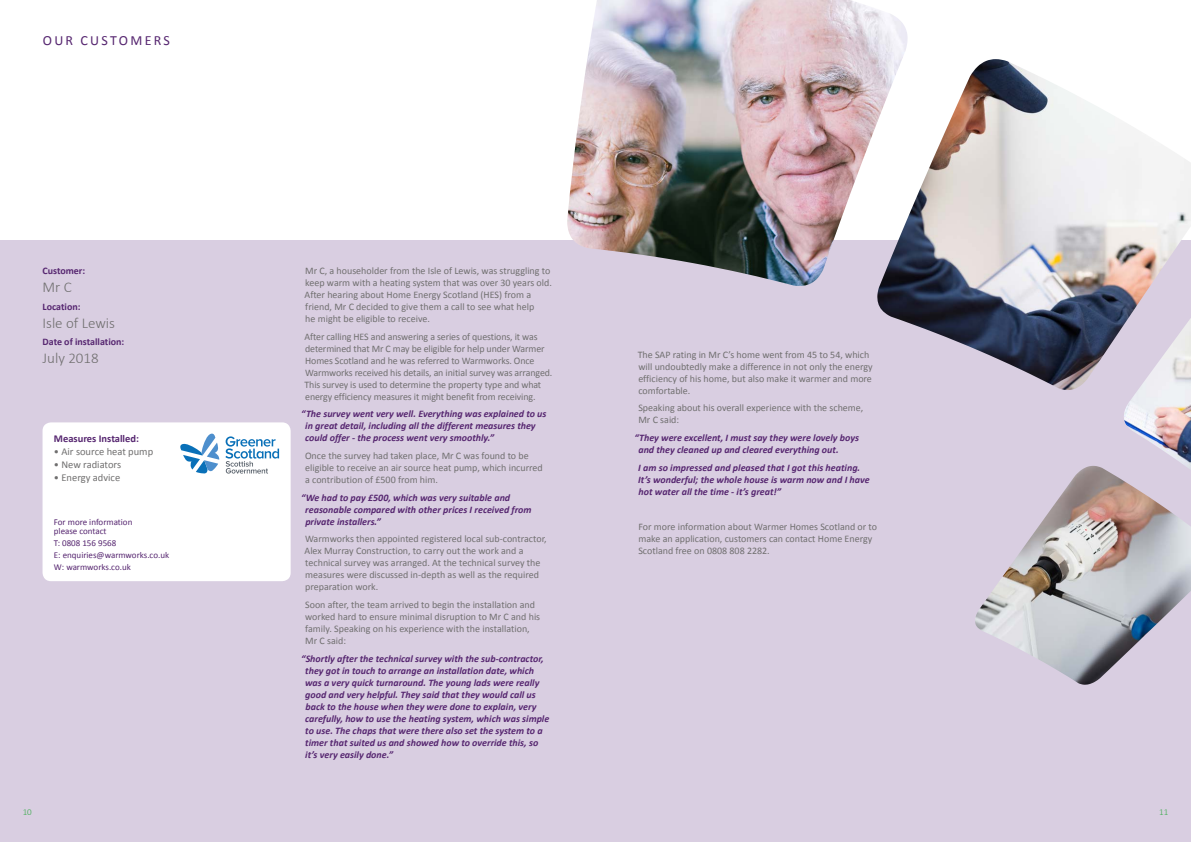
<style>
.page{position:relative;width:1191px;height:842px;background:#fff}
.page>*{position:absolute;margin:0;border:0;box-sizing:border-box;transform-origin:0 0}
.t1{font:300 15px "Calibri";color:#706f6f}
.t2{font:14px "Calibri";letter-spacing:.165em;color:#562670}
.t3{font:10.5px "Calibri";color:#706f6f}
.t4{font:700 10.5px "Calibri";color:#562670}
.t5{font:10px/12px "Calibri";color:#706f6f}
.t6{font:italic 700 10px/12px "Calibri";color:#562670}
.t7{font:700 10px "Calibri";color:#562670}
.t8{font:9px/11.8px "Calibri";color:#562670}
.t9{font:300 9px "Calibri";color:#37ab49}
</style>
<div class="page">
<div style="left:0;top:241px;width:1191px;height:601px;background:#d9cee1"></div>
<img style="left:975px;top:466px;width:216px;height:219px">
<img style="left:877px;top:59px;width:314px;height:331px">
<img style="left:567px;top:0;width:340px;height:286px">
<img style="left:1123px;top:318px;width:68px;height:152px">
<div style="left:43px;top:422px;width:248px;height:159px;background:#fff;border-radius:9px"></div>
<svg style="left:225px;top:436px;width:54px;height:38px"></svg>
<svg style="left:180px;top:434px;width:39px;height:40px"></svg>
<h2 class="t2" style="left:43px;top:31px;width:129px">OUR CUSTOMERS</h2>
<p class="t7" style="left:43px;top:264px;width:44px">Customer:</p>
<h1 class="t1" style="left:43px;top:278px;width:31px">Mr C</h1>
<p class="t7" style="left:43px;top:300px;width:40px">Location:</p>
<h1 class="t1" style="left:43px;top:313px;width:74px">Isle of Lewis</h1>
<p class="t7" style="left:43px;top:336px;width:83px">Date of installation:</p>
<h1 class="t1" style="left:43px;top:349px;width:58px">July 2018</h1>
<p class="t4" style="left:54px;top:431px;width:87px">Measures Installed:</p>
<p class="t3" style="left:54px;top:444px;width:101px">• Air source heat pump</p>
<p class="t3" style="left:54px;top:457px;width:69px">• New radiators</p>
<p class="t3" style="left:54px;top:470px;width:68px">• Energy advice</p>
<p class="t8" style="left:54px;top:518px;width:80px;line-height:9px">For more information please contact</p>
<p class="t8" style="left:54px;top:537px;width:117px">T: 0808 156 9568<br>E: enquiries@warmworks.co.uk<br>W: warmworks.co.uk</p>
<p class="t5" style="left:304px;top:265px;width:249px">Mr C, a householder from the Isle of Lewis, was struggling to keep warm with a heating system that was over 30 years old.<br>After hearing about Home Energy Scotland (HES) from a friend, Mr C decided to give them a call to see what help<br>he might be eligible to receive.</p>
<p class="t5" style="left:304px;top:330px;width:249px">After calling HES and answering a series of questions, it was determined that Mr C may be eligible for help under Warmer Homes Scotland and he was referred to Warmworks. Once Warmworks received his details, an initial survey was arranged.<br>This survey is used to determine the property type and what energy efficiency measures it might benefit from receiving.</p>
<p class="t6" style="left:305px;top:408px;width:243px;text-indent:-4px">“The survey went very well. Everything was explained to us in great detail, including all the different measures they could offer - the process went very smoothly.”</p>
<p class="t5" style="left:305px;top:450px;width:239px">Once the survey had taken place, Mr C was found to be eligible to receive an air source heat pump, which incurred a contribution of £500 from him.</p>
<p class="t6" style="left:305px;top:491px;width:228px;text-indent:-4px">“We had to pay £500, which was very suitable and reasonable compared with other prices I received from private installers.”</p>
<p class="t5" style="left:304px;top:533px;width:244px">Warmworks then appointed registered local sub-contractor, Alex Murray Construction, to carry out the work and a technical survey was arranged. At the technical survey the measures were discussed in-depth as well as the required preparation work.</p>
<p class="t5" style="left:305px;top:599px;width:236px">Soon after, the team arrived to begin the installation and worked hard to ensure minimal disruption to Mr C and his family. Speaking on his experience with the installation, Mr C said:</p>
<p class="t6" style="left:305px;top:652px;width:246px;text-indent:-4px">“Shortly after the technical survey with the sub-contractor, they got in touch to arrange an installation date, which was a very quick turnaround. The young lads were really good and very helpful. They said that they would call us back to the house when they were done to explain, very carefully, how to use the heating system, which was simple to use. The chaps that were there also set the system to a timer that suited us and showed how to override this, so it’s very easily done.”</p>
<p class="t5" style="left:637px;top:348px;width:236px">The SAP rating in Mr C’s home went from 45 to 54, which will undoubtedly make a difference in not only the energy efficiency of his home, but also make it warmer and more comfortable.</p>
<p class="t5" style="left:638px;top:402px;width:226px">Speaking about his overall experience with the scheme,<br>Mr C said:</p>
<p class="t6" style="left:638px;top:432px;width:222px;text-indent:-4px">“They were excellent, I must say they were lovely boys and they cleaned up and cleared everything out.</p>
<p class="t6" style="left:638px;top:461px;width:233px">I am so impressed and pleased that I got this heating.<br>It’s wonderful; the whole house is warm now and I have hot water all the time - it’s great!”</p>
<p class="t5" style="left:638px;top:521px;width:240px">For more information about Warmer Homes Scotland or to make an application, customers can contact Home Energy<br>Scotland free on 0808 808 2282.</p>
<p class="t9" style="left:23px;top:806px;width:11px">10</p>
<p class="t9" style="left:1159px;top:806px;width:11px">11</p>
</div>
